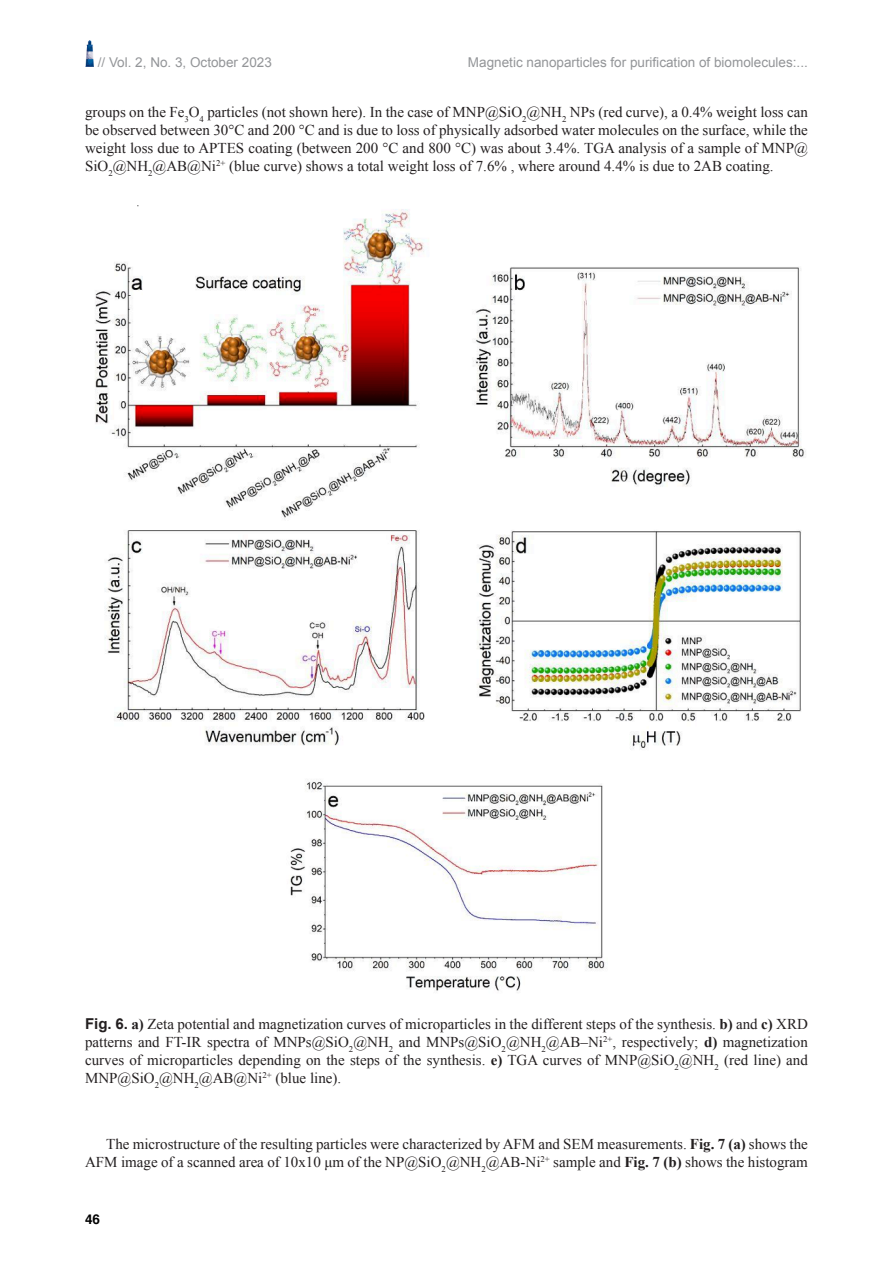
<style>
.page{position:relative;width:893px;height:1263px;background:#fff}
.page>*{position:absolute;margin:0;border:0;box-sizing:border-box;transform-origin:0 0}
.t1{font:15px/18px "Times New Roman";color:#231f20;text-align:justify}
.t2{font:13.5px "Arial";color:#939598}
.t3{font:700 13.5px "Helvetica";color:#000}
.s1{font-family:"Arial";font-weight:700}
.s2{font-weight:700}
</style>
<div class="page">
<img style="left:86px;top:41px;width:8px;height:26px">
<img style="left:95px;top:206px;width:711px;height:544px">
<img style="left:290px;top:781px;width:315px;height:210px">
<p class="t2" style="left:98px;top:53px;width:176px">// Vol. 2, No. 3, October 2023</p>
<p class="t2" style="left:468px;top:53px;width:341px">Magnetic nanoparticles for purification of biomolecules:...</p>
<p class="t1" style="left:85px;top:102px;width:724px">groups on the Fe<sub>3</sub>O<sub>4</sub> particles (not shown here). In the case of MNP@SiO<sub>2</sub>@NH<sub>2</sub> NPs (red curve), a 0.4% weight loss can be observed between 30°C and 200 °C and is due to loss of physically adsorbed water molecules on the surface, while the weight loss due to APTES coating (between 200 °C and 800 °C) was about 3.4%. TGA analysis of a sample of MNP@ SiO<sub>2</sub>@NH<sub>2</sub>@AB@Ni<sup>2+</sup> (blue curve) shows a total weight loss of 7.6% , where around 4.4% is due to 2AB coating.</p>
<p class="t1" style="left:85px;top:1014px;width:724px"><span class="s1">Fig. 6.</span> <span class="s2">a)</span> Zeta potential and magnetization curves of microparticles in the different steps of the synthesis. <span class="s2">b)</span> and <span class="s2">c)</span> XRD patterns and FT-IR spectra of MNPs@SiO<sub>2</sub>@NH<sub>2</sub> and MNPs@SiO<sub>2</sub>@NH<sub>2</sub>@AB–Ni<sup>2+</sup>, respectively; <span class="s2">d)</span> magnetization curves of microparticles depending on the steps of the synthesis. <span class="s2">e)</span> TGA curves of MNP@SiO<sub>2</sub>@NH<sub>2</sub> (red line) and MNP@SiO<sub>2</sub>@NH<sub>2</sub>@AB@Ni<sup>2+</sup> (blue line).</p>
<p class="t1" style="left:85px;top:1134px;width:724px;text-align:right">The microstructure of the resulting particles were characterized by AFM and SEM measurements. <span class="s2">Fig. 7 (a)</span> shows the<br>AFM image of a scanned area of 10x10 μm of the NP@SiO<sub>2</sub>@NH<sub>2</sub>@AB-Ni<sup>2+</sup> sample and <span class="s2">Fig. 7 (b)</span> shows the histogram</p>
<p class="t3" style="left:85px;top:1208px;width:17px">46</p>
</div>
